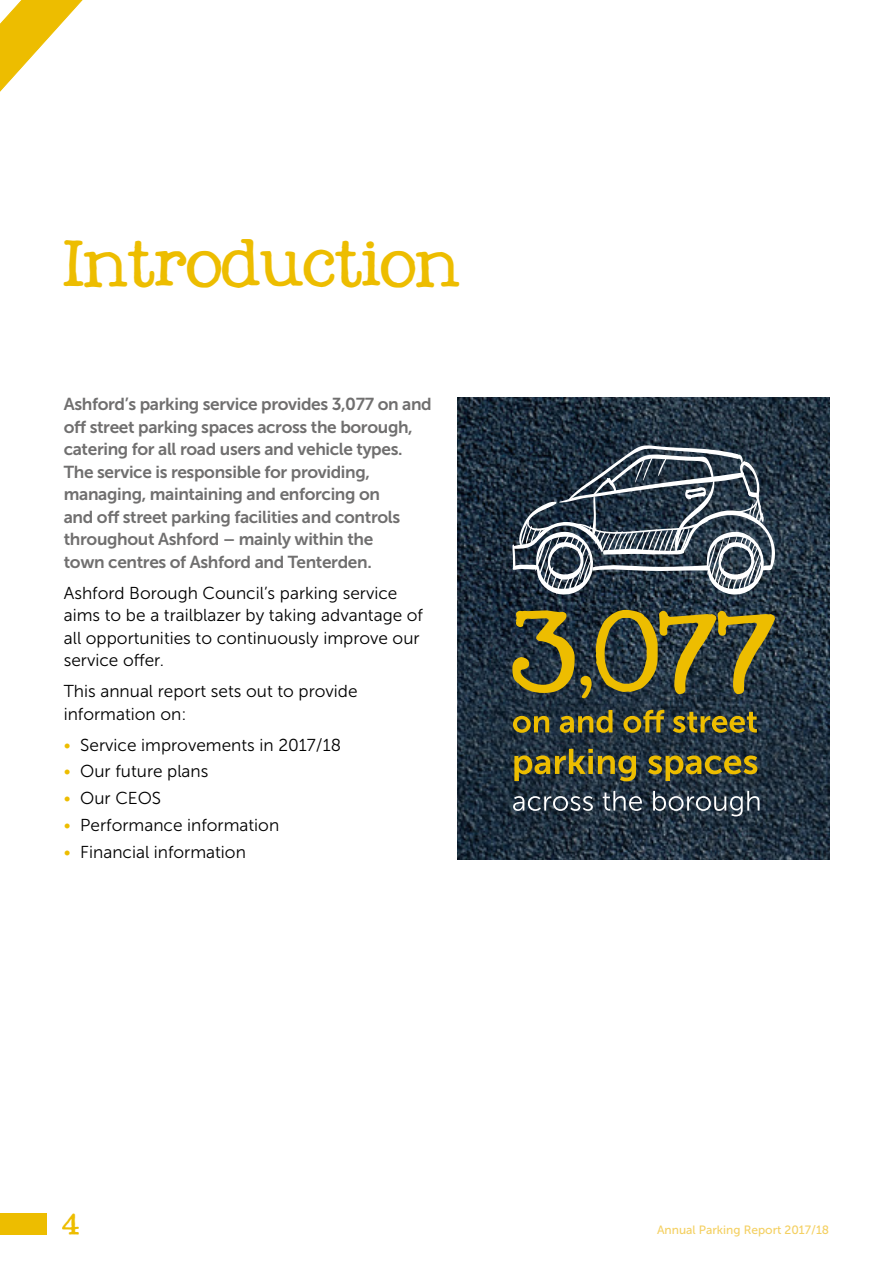
<style>
.page{position:relative;width:893px;height:1263px;background:#fff}
.page>*{position:absolute;margin:0;border:0;box-sizing:border-box;transform-origin:0 0}
.t1{font:41.7px "My Own Topher";color:#edbd00}
.t2{font:18px "My Own Topher";color:#edbd00}
.t3{font:17.25px/22.5px "Museo Sans 700";letter-spacing:-.02em;color:#706f6f}
.t4{font:17.25px/22.5px "Museo Sans 300";color:#000}
.t5{font:12px "Museo Sans 500";color:#f4d062}
.s1{color:#edbd00}
</style>
<div class="page">
<div style="left:0;top:1213px;width:47px;height:22px;background:#edbd00"></div>
<img style="left:457px;top:397px;width:372px;height:462px">
<svg style="left:512px;top:610px;width:263px;height:88px;background:#625e2e"></svg>
<svg style="left:512px;top:444px;width:269px;height:152px;background:#4c5965"></svg>
<svg style="left:513px;top:791px;width:246px;height:25px;background:#495661"></svg>
<svg style="left:514px;top:749px;width:243px;height:32px;background:#615d2d"></svg>
<svg style="left:513px;top:710px;width:244px;height:23px;background:#68622a"></svg>
<svg style="left:0;top:0;width:83px;height:92px"></svg>
<h1 class="t1" style="left:64px;top:250px;width:398px">Introduction</h1>
<p class="t3" style="left:64px;top:393px;width:370px">Ashford’s parking service provides 3,077 on and off street parking spaces across the borough, catering for all road users and vehicle types.<br>The service is responsible for providing, managing, maintaining and enforcing on<br>and off street parking facilities and controls throughout Ashford – mainly within the<br>town centres of Ashford and Tenterden.</p>
<p class="t4" style="left:64px;top:581px;width:361px">Ashford Borough Council’s parking service aims to be a trailblazer by taking advantage of all opportunities to continuously improve our service offer.</p>
<p class="t4" style="left:64px;top:680px;width:295px">This annual report sets out to provide information on:</p>
<p class="t4" style="left:64px;top:733px;width:279px"><span class="s1">•</span> Service improvements in 2017/18</p>
<p class="t4" style="left:64px;top:760px;width:146px"><span class="s1">•</span> Our future plans</p>
<p class="t4" style="left:64px;top:787px;width:99px"><span class="s1">•</span> Our CEOS</p>
<p class="t4" style="left:64px;top:814px;width:217px"><span class="s1">•</span> Performance information</p>
<p class="t4" style="left:64px;top:840px;width:184px"><span class="s1">•</span> Financial information</p>
<p class="t2" style="left:62px;top:1218px;width:19px">4</p>
<p class="t5" style="left:657px;top:1223px;width:174px">Annual Parking Report 2017/18</p>
</div>
